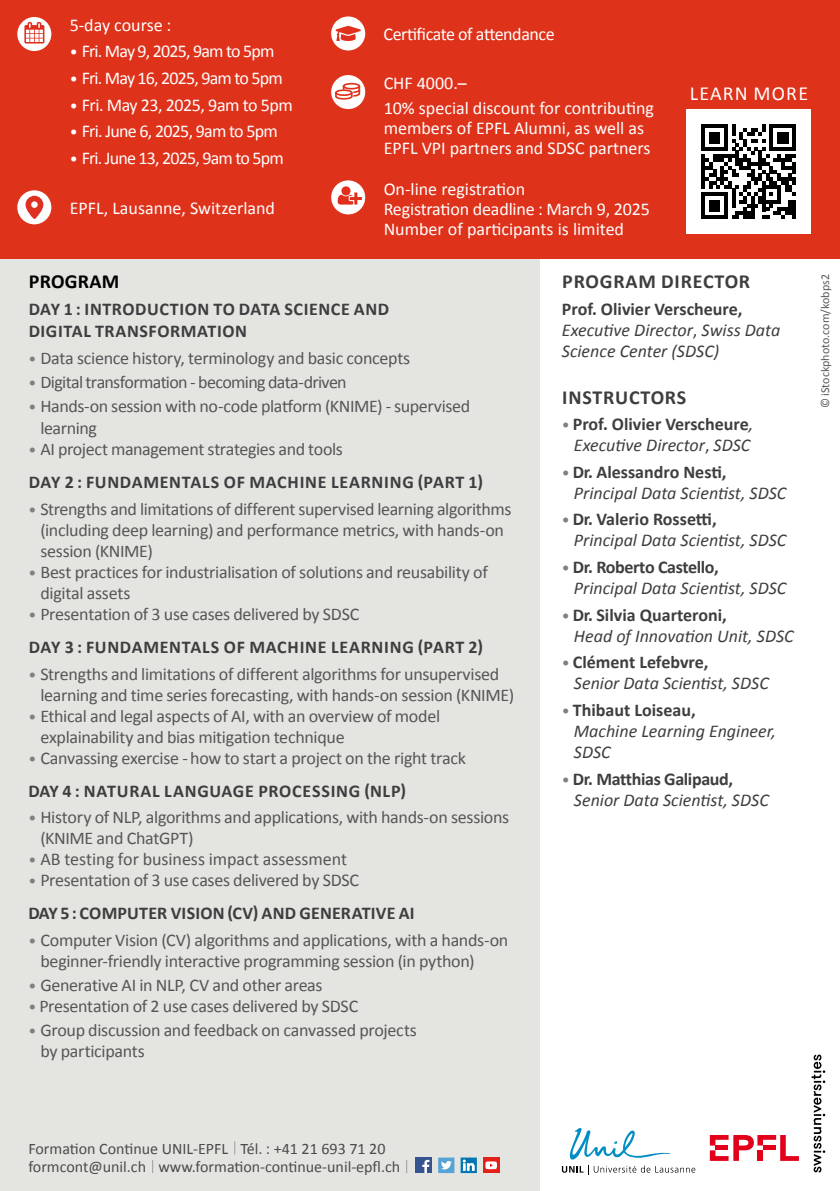
<style>
.page{position:relative;width:840px;height:1191px;background:#fff}
.page>*{position:absolute;margin:0;border:0;box-sizing:border-box;transform-origin:0 0}
.t1{font:700 20px "Calibri";letter-spacing:.04em;color:#3e3d40}
.t2{font:20px "Calibri";letter-spacing:.06em;color:#fff}
.t3{font:700 20px "Calibri";letter-spacing:.015em;color:#000}
.t4{font:italic 18px/21px "Calibri";color:#3e3d40}
.t5{font:18px/20px "Calibri";letter-spacing:-.01em;color:#fff}
.t6{font:700 18px/21.6px "Calibri";letter-spacing:.035em;color:#3e3d40}
.t7{font:18px/33px "Calibri";letter-spacing:-.01em;color:#555658}
.t8{font:18px "Calibri";letter-spacing:-.045em;color:#fff}
.t9{font:700 18px/21px "Calibri";color:#3e3d40;text-align:center}
.t10{font:18px "Calibri";letter-spacing:-.04em;color:#fff}
.t11{font:17.8px/21px "Calibri";letter-spacing:-.02em;color:#555658}
.t12{font:16px/18.6px "Calibri";color:#4b4b4d}
.t13{font:12px "Calibri";color:#58585a}
.s1{font-size:16px}
.s2{font-size:16px;color:#808183}
.s3{font-weight:700;color:#3e3d40}
.s4{font-weight:700;font-style:normal}
.s5{font-style:normal}
.s6{font-weight:400;font-size:16px;color:#808183}
.s7{font-weight:400;font-style:italic}
.s8{font-weight:400}
.s9{font-style:normal;font-size:16px;color:#808183}
</style>
<div class="page">
<div style="left:0;top:239px;width:539px;height:952px;background:#e4e5e0"></div>
<div style="left:0;top:0;width:839px;height:258px;background:#df321b"></div>
<svg style="left:234px;top:1141px;width:1px;height:13px"></svg>
<svg style="left:152px;top:1160px;width:1px;height:13px"></svg>
<svg style="left:406px;top:1160px;width:1px;height:13px"></svg>
<div style="left:415px;top:1157px;width:16px;height:16px;background:#355390"></div>
<svg style="left:422px;top:1159px;width:7px;height:14px"></svg>
<div style="left:438px;top:1157px;width:16px;height:16px;background:#57a3d5"></div>
<svg style="left:441px;top:1161px;width:11px;height:8px"></svg>
<svg style="left:460px;top:1157px;width:16px;height:16px"></svg>
<svg style="left:462px;top:1159px;width:12px;height:11px"></svg>
<div style="left:483px;top:1157px;width:16px;height:16px;background:#e32119"></div>
<svg style="left:485px;top:1161px;width:11px;height:8px"></svg>
<svg style="left:561px;top:1128px;width:134px;height:47px"></svg>
<svg style="left:709px;top:1135px;width:89px;height:25px"></svg>
<div style="left:757px;top:1150px;width:5px;height:10px;background:#e2001a"></div>
<div style="left:762px;top:1145px;width:12px;height:5px;background:#e2001a"></div>
<svg style="left:811px;top:1054px;width:13px;height:118px"></svg>
<div style="left:17px;top:17px;width:34px;height:34px;background:#fff;border-radius:50%"></div>
<svg style="left:24px;top:22px;width:20px;height:22px"></svg>
<div style="left:17px;top:190px;width:34px;height:34px;background:#fff;border-radius:50%"></div>
<svg style="left:26px;top:196px;width:17px;height:23px"></svg>
<div style="left:31px;top:201px;width:7px;height:7px;background:#fff;border-radius:50%"></div>
<div style="left:331px;top:180px;width:34px;height:34px;background:#fff;border-radius:50%"></div>
<svg style="left:337px;top:186px;width:25px;height:19px"></svg>
<div style="left:686px;top:109px;width:124px;height:125px;background:#fff"></div>
<svg style="left:701px;top:124px;width:94px;height:95px"></svg>
<div style="left:331px;top:75px;width:34px;height:34px;background:#fff;border-radius:50%"></div>
<svg style="left:334px;top:82px;width:27px;height:18px"></svg>
<div style="left:331px;top:16px;width:34px;height:34px;background:#fff;border-radius:50%"></div>
<svg style="left:335px;top:26px;width:26px;height:15px"></svg>
<p class="t5" style="left:70px;top:14px;width:103px">5-day course :</p>
<p class="t8" style="left:70px;top:39px;width:206px"><span class="s1">•</span> Fri. May 9, 2025, 9am to 5pm</p>
<p class="t8" style="left:70px;top:65px;width:214px"><span class="s1">•</span> Fri. May 16, 2025, 9am to 5pm</p>
<p class="t5" style="left:70px;top:94px;width:225px"><span class="s1">•</span> Fri. May 23, 2025, 9am to 5pm</p>
<p class="t10" style="left:70px;top:119px;width:210px"><span class="s1">•</span> Fri. June 6, 2025, 9am to 5pm</p>
<p class="t8" style="left:70px;top:145px;width:215px"><span class="s1">•</span> Fri. June 13, 2025, 9am to 5pm</p>
<p class="t5" style="left:70px;top:198px;width:207px">EPFL, Lausanne, Switzerland</p>
<p class="t5" style="left:383px;top:24px;width:172px">Certificate of attendance</p>
<p class="t5" style="left:383px;top:69px;width:272px;line-height:25.6px">CHF 4000.–<br>10% special discount for contributing</p>
<p class="t5" style="left:383px;top:118px;width:268px">members of EPFL Alumni, as well as<br>EPFL VPI partners and SDSC partners</p>
<p class="t5" style="left:383px;top:179px;width:267px">On-line registration<br>Registration deadline : March 9, 2025<br>Number of participants is limited</p>
<p class="t2" style="left:689px;top:80px;width:120px">LEARN MORE</p>
<p class="t3" style="left:29px;top:267px;width:92px">PROGRAM</p>
<p class="t6" style="left:29px;top:297px;width:361px">DAY 1 : INTRODUCTION TO DATA SCIENCE AND<br>DIGITAL TRANSFORMATION</p>
<p class="t11" style="left:28px;top:347px;width:383px"><span class="s2">•</span> Data science history, terminology and basic concepts</p>
<p class="t11" style="left:28px;top:371px;width:320px"><span class="s2">•</span> Digital transformation - becoming data-driven</p>
<p class="t11" style="left:40px;top:395px;width:431px;line-height:21.6px;text-indent:-12px"><span class="s2">•</span> Hands-on session with no-code platform (KNIME) - supervised learning</p>
<p class="t11" style="left:28px;top:438px;width:316px"><span class="s2">•</span> AI project management strategies and tools</p>
<p class="t6" style="left:29px;top:471px;width:455px">DAY 2 : FUNDAMENTALS OF MACHINE LEARNING (PART 1)</p>
<p class="t11" style="left:40px;top:498px;width:472px;text-indent:-12px"><span class="s2">•</span> Strengths and limitations of different supervised learning algorithms (including deep learning) and performance metrics, with hands-on session (KNIME)</p>
<p class="t11" style="left:40px;top:561px;width:448px;text-indent:-12px"><span class="s2">•</span> Best practices for industrialisation of solutions and reusability of digital assets</p>
<p class="t11" style="left:28px;top:603px;width:332px"><span class="s2">•</span> Presentation of 3 use cases delivered by SDSC</p>
<p class="t6" style="left:29px;top:635px;width:455px">DAY 3 : FUNDAMENTALS OF MACHINE LEARNING (PART 2)</p>
<p class="t11" style="left:40px;top:662px;width:475px;text-indent:-12px"><span class="s2">•</span> Strengths and limitations of different algorithms for unsupervised learning and time series forecasting, with hands-on session (KNIME)</p>
<p class="t11" style="left:40px;top:704px;width:401px;text-indent:-12px"><span class="s2">•</span> Ethical and legal aspects of AI, with an overview of model explainability and bias mitigation technique</p>
<p class="t11" style="left:28px;top:746px;width:439px"><span class="s2">•</span> Canvassing exercise - how to start a project on the right track</p>
<p class="t6" style="left:28px;top:779px;width:379px">DAY 4 : NATURAL LANGUAGE PROCESSING (NLP)</p>
<p class="t11" style="left:40px;top:806px;width:470px;text-indent:-12px"><span class="s2">•</span> History of NLP, algorithms and applications, with hands-on sessions (KNIME and ChatGPT)</p>
<p class="t7" style="left:28px;top:842px;width:320px"><span class="s2">•</span> AB testing for business impact assessment</p>
<p class="t7" style="left:28px;top:863px;width:388px"><span class="s2">•</span> Presentation of 3 use cases delivered by SDSC<br><span class="s3">DAY 5 : COMPUTER VISION (CV) AND GENERATIVE AI</span></p>
<p class="t11" style="left:40px;top:929px;width:469px;text-indent:-12px"><span class="s2">•</span> Computer Vision (CV) algorithms and applications, with a hands-on beginner-friendly interactive programming session (in python)</p>
<p class="t11" style="left:28px;top:973px;width:295px"><span class="s2">•</span> Generative AI in NLP, CV and other areas</p>
<p class="t11" style="left:28px;top:994px;width:331px"><span class="s2">•</span> Presentation of 2 use cases delivered by SDSC</p>
<p class="t11" style="left:40px;top:1018px;width:378px;text-indent:-12px"><span class="s2">•</span> Group discussion and feedback on canvassed projects by participants</p>
<p class="t1" style="left:562px;top:267px;width:189px">PROGRAM DIRECTOR</p>
<p class="t4" style="left:561px;top:297px;width:220px"><span class="s4">Prof. Olivier Verscheure,<br></span>Executive Director<span class="s5">,</span> Swiss Data<br>Science Center (SDSC)</p>
<p class="t1" style="left:562px;top:383px;width:125px">INSTRUCTORS</p>
<p class="t9" style="left:561px;top:413px;width:193px"><span class="s6">•</span> Prof. Olivier Verscheure<span class="s7">,<br>Executive Director</span><span class="s8">,</span> <span class="s7">SDSC</span></p>
<p class="t4" style="left:573px;top:460px;width:214px;text-indent:-12px"><span class="s9">•</span> <span class="s4">Dr. Alessandro Nesti,<br></span>Principal Data Scientist, SDSC</p>
<p class="t4" style="left:573px;top:508px;width:214px;text-indent:-12px"><span class="s9">•</span> <span class="s4">Dr. Valerio Rossetti,<br></span>Principal Data Scientist, SDSC</p>
<p class="t4" style="left:573px;top:555px;width:214px;text-indent:-12px"><span class="s9">•</span> <span class="s4">Dr. Roberto Castello,<br></span>Principal Data Scientist, SDSC</p>
<p class="t4" style="left:573px;top:603px;width:221px;text-indent:-12px"><span class="s9">•</span> <span class="s4">Dr. Silvia Quarteroni,<br></span>Head of Innovation Unit, SDSC</p>
<p class="t4" style="left:573px;top:651px;width:196px;text-indent:-12px"><span class="s9">•</span> <span class="s4">Clément Lefebvre,<br></span>Senior Data Scientist, SDSC</p>
<p class="t4" style="left:573px;top:698px;width:204px;text-indent:-12px"><span class="s9">•</span> <span class="s4">Thibaut Loiseau,<br></span>Machine Learning Engineer,<br>SDSC</p>
<p class="t4" style="left:573px;top:767px;width:196px;text-indent:-12px"><span class="s9">•</span> <span class="s4">Dr. Matthias Galipaud,<br></span>Senior Data Scientist, SDSC</p>
<p class="t13" style="left:816px;top:408px;width:135px;rotate:-90deg">© iStockphoto.com/kobps2</p>
<p class="t12" style="left:28px;top:1138px;width:373px">Formation Continue UNIL-EPFL Tél. : +41 21 693 71 20 formcont@unil.ch www.formation-continue-unil-epfl.ch</p>
</div>
